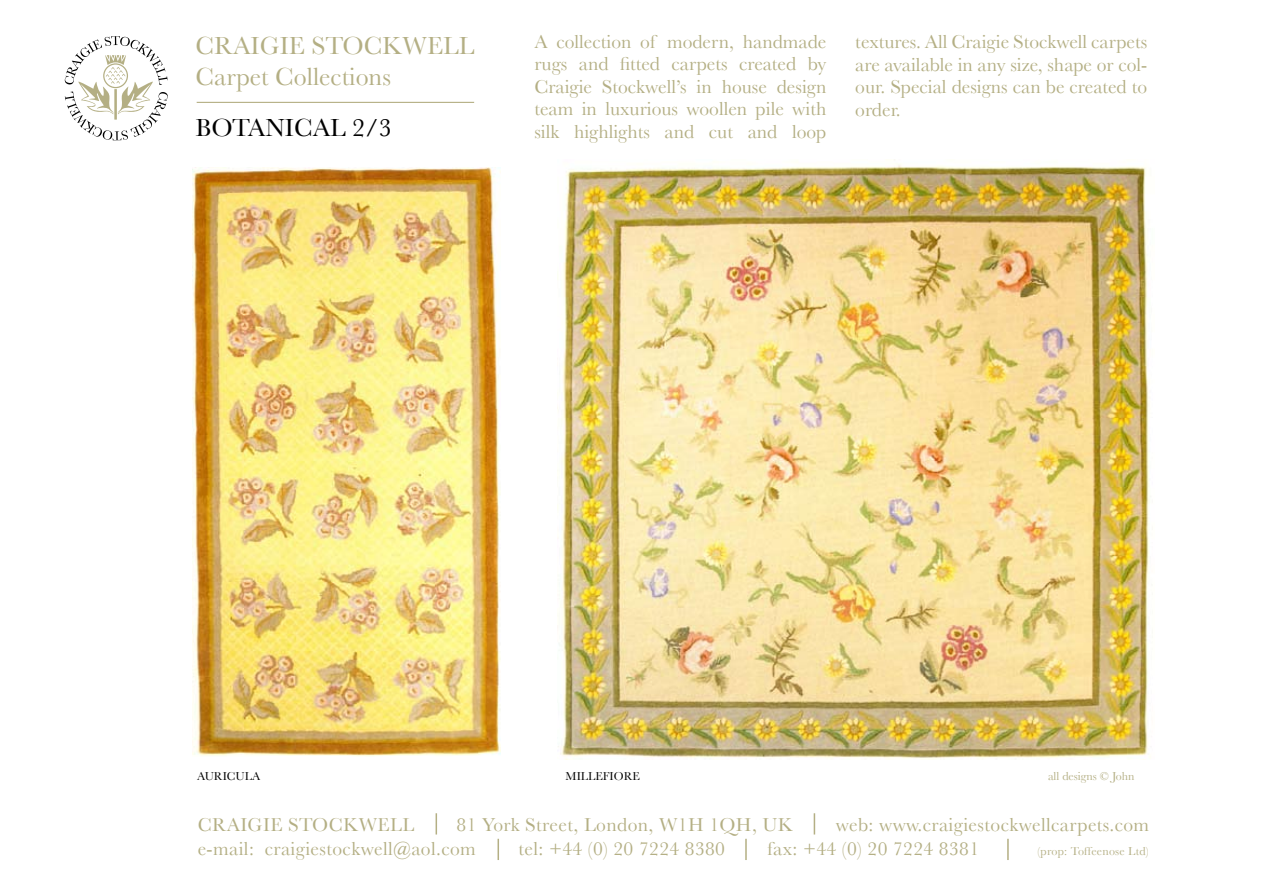
<style>
.page{position:relative;width:1263px;height:893px;background:#fff}
.page>*{position:absolute;margin:0;border:0;box-sizing:border-box;transform-origin:0 0}
.t1{font:25.8px/31.5px "Baskerville";color:#b4af84}
.t2{font:25.8px "Baskerville";color:#000}
.t3{font:19.5px/22.5px "Baskerville";letter-spacing:.02em;color:#b4af84;text-align:justify}
.t4{font:12px "Baskerville";letter-spacing:.02em;color:#b4af84}
.t5{font:12px "Baskerville";color:#000}
.t6{font:12px "Baskerville";color:#b4af84}
</style>
<div class="page">
<hr style="left:197px;top:102px;width:277px;height:1px;background:#b4af84">
<svg style="left:65px;top:36px;width:103px;height:104px"></svg>
<svg style="left:436px;top:813px;width:1px;height:21px"></svg>
<hr style="left:497px;top:839px;width:2px;height:21px;background:#b4af84">
<hr style="left:745px;top:839px;width:2px;height:21px;background:#b4af84">
<hr style="left:1007px;top:839px;width:2px;height:21px;background:#b4af84">
<svg style="left:814px;top:813px;width:1px;height:21px"></svg>
<img style="left:557px;top:159px;width:593px;height:601px">
<img style="left:192px;top:167px;width:308px;height:590px">
<h1 class="t1" style="left:196px;top:30px;width:280px">CRAIGIE STOCKWELL<br>Carpet Collections</h1>
<h1 class="t2" style="left:196px;top:113px;width:198px">BOTANICAL 2/3</h1>
<p class="t3" style="left:534px;top:30px;width:293px">A collection of modern, handmade rugs and fitted carpets created by Craigie Stockwell’s in house design team in luxurious woollen pile with silk highlights and cut and loop</p>
<p class="t3" style="left:855px;top:30px;width:293px">textures. All Craigie Stockwell carpets are available in any size, shape or col&shy;our. Special designs can be created to order.</p>
<p class="t5" style="left:197px;top:769px;width:65px">AURICULA</p>
<p class="t5" style="left:566px;top:769px;width:76px">MILLEFIORE</p>
<p class="t6" style="left:1048px;top:769px;width:88px">all designs © John</p>
<p class="t3" style="left:198px;top:813px;width:218px">CRAIGIE STOCKWELL</p>
<p class="t3" style="left:457px;top:813px;width:338px">81 York Street, London, W1H 1QH, UK</p>
<p class="t3" style="left:836px;top:813px;width:315px">web: www.craigiestockwellcarpets.com</p>
<p class="t3" style="left:198px;top:838px;width:280px">e-mail: craigiestockwell@aol.com</p>
<p class="t3" style="left:518px;top:838px;width:208px">tel: +44 (0) 20 7224 8380</p>
<p class="t3" style="left:767px;top:838px;width:213px">fax: +44 (0) 20 7224 8381</p>
<p class="t4" style="left:1037px;top:844px;width:113px">(prop: Toffeenose Ltd)</p>
</div>
